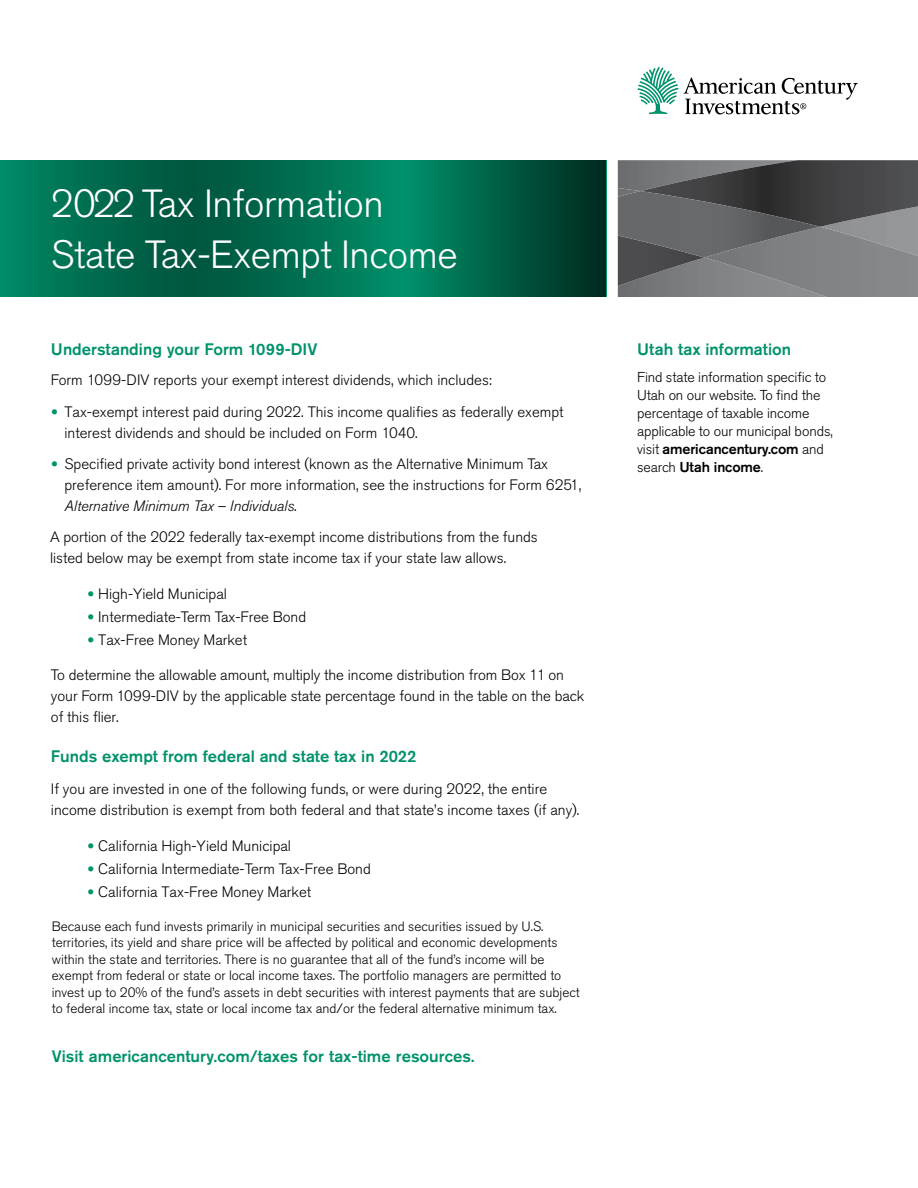
<style>
.page{position:relative;width:918px;height:1188px;background:#fff}
.page>*{position:absolute;margin:0;border:0;box-sizing:border-box;transform-origin:0 0}
.Headline{font:300 39px/51px "Akzidenz Grotesk Std";letter-spacing:-.01em;color:#fff}
.Body_Copy_10_pt{font:500 16.5px "Akzidenz Grotesk Std";color:#00926b}
.Subhead_Green{font:500 16.5px "Akzidenz Grotesk Std";color:#00926b}
.Body_Copy_10_pt-2{font:300 15px/21px "Akzidenz Grotesk Std";letter-spacing:-.005em;color:#000}
.Bullet_Copy{font:300 15px/21px "Akzidenz Grotesk Std";color:#000}
.Body_Copy_10_pt-3{font:300 14.25px/18px "Akzidenz Grotesk Std";letter-spacing:-.01em;color:#000}
.t1{font:300 13.5px/16.5px "Akzidenz Grotesk Std";color:#000}
.s1{font-family:"Palatino LT Std";color:#00926b}
.s2{font-style:italic}
.s3{font-weight:500}
</style>
<div class="page">
<svg style="left:0;top:160px;width:606px;height:137px;background:#00684c"></svg>
<img style="left:618px;top:258px;width:86px;height:28px">
<img style="left:640px;top:160px;width:278px;height:67px">
<img style="left:704px;top:227px;width:214px;height:70px">
<img style="left:618px;top:188px;width:22px;height:3px">
<img style="left:618px;top:191px;width:202px;height:67px">
<svg style="left:638px;top:67px;width:220px;height:47px"></svg>
<p class="Headline" style="left:51px;top:179px;width:408px">2022 Tax Information<br>State Tax-Exempt Income</p>
<p class="Subhead_Green" style="left:51px;top:339px;width:268px">Understanding your Form 1099-DIV</p>
<p class="Body_Copy_10_pt-2" style="left:51px;top:370px;width:443px">Form 1099-DIV reports your exempt interest dividends, which includes:</p>
<p class="Bullet_Copy" style="left:64px;top:401px;width:501px;text-indent:-13px"><span class="s1">•</span> Tax-exempt interest paid during 2022. This income qualifies as federally exempt interest dividends and should be included on Form 1040.</p>
<p class="Bullet_Copy" style="left:64px;top:454px;width:518px;text-indent:-13px"><span class="s1">•</span> Specified private activity bond interest (known as the Alternative Minimum Tax preference item amount). For more information, see the instructions for Form 6251,<br><span class="s2">Alternative Minimum Tax – Individuals</span>.</p>
<p class="Body_Copy_10_pt-2" style="left:50px;top:527px;width:489px">A portion of the 2022 federally tax-exempt income distributions from the funds listed below may be exempt from state income tax if your state law allows.</p>
<p class="Body_Copy_10_pt-2" style="left:87px;top:583px;width:141px"><span class="s1">•</span> High-Yield Municipal</p>
<p class="Body_Copy_10_pt-2" style="left:87px;top:607px;width:221px"><span class="s1">•</span> Intermediate-Term Tax-Free Bond</p>
<p class="Body_Copy_10_pt-2" style="left:87px;top:630px;width:162px"><span class="s1">•</span> Tax-Free Money Market</p>
<p class="Body_Copy_10_pt-2" style="left:51px;top:665px;width:535px">To determine the allowable amount, multiply the income distribution from Box 11 on your Form 1099-DIV by the applicable state percentage found in the table on the back of this flier.</p>
<p class="Body_Copy_10_pt" style="left:51px;top:746px;width:367px">Funds exempt from federal and state tax in 2022</p>
<p class="Body_Copy_10_pt-2" style="left:51px;top:779px;width:530px">If you are invested in one of the following funds, or were during 2022, the entire income distribution is exempt from both federal and that state’s income taxes (if any).</p>
<p class="Bullet_Copy" style="left:87px;top:835px;width:206px"><span class="s1">•</span> California High-Yield Municipal</p>
<p class="Bullet_Copy" style="left:87px;top:859px;width:285px"><span class="s1">•</span> California Intermediate-Term Tax-Free Bond</p>
<p class="Bullet_Copy" style="left:87px;top:882px;width:226px"><span class="s1">•</span> California Tax-Free Money Market</p>
<p class="t1" style="left:52px;top:918px;width:530px">Because each fund invests primarily in municipal securities and securities issued by U.S. territories, its yield and share price will be affected by political and economic developments within the state and territories. There is no guarantee that all of the fund’s income will be exempt from federal or state or local income taxes. The portfolio managers are permitted to invest up to 20% of the fund’s assets in debt securities with interest payments that are subject to federal income tax, state or local income tax and/or the federal alternative minimum tax.</p>
<p class="Body_Copy_10_pt" style="left:52px;top:1046px;width:424px">Visit americancentury.com/taxes for tax-time resources.</p>
<p class="Subhead_Green" style="left:637px;top:339px;width:155px">Utah tax information</p>
<p class="Body_Copy_10_pt-3" style="left:637px;top:368px;width:197px">Find state information specific to<br>Utah on our website. To find the percentage of taxable income applicable to our municipal bonds, visit <span class="s3">americancentury.com</span> and search <span class="s3">Utah income</span>.</p>
</div>
